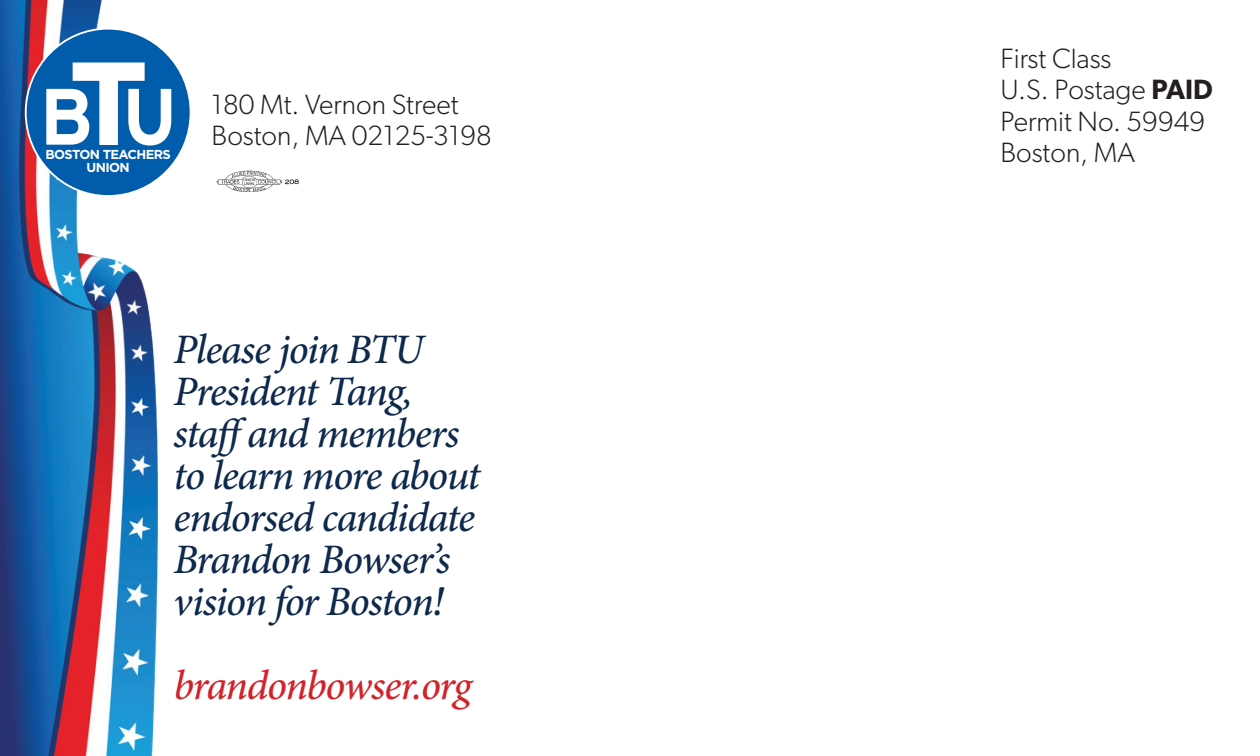
<style>
.page{position:relative;width:1260px;height:756px;background:#fff}
.page>*{position:absolute;margin:0;border:0;box-sizing:border-box;transform-origin:0 0}
.t1{font:700 133px "Interstate";color:#fff}
.t2{font:700 79.8px "Interstate";color:#fff;scale:.95 1}
.t3{font:italic 500 42px/42px "Minion Pro";letter-spacing:-.03em;color:#0e294c}
.t4{font:italic 500 42px "Minion Pro";letter-spacing:-.035em;color:#d1232a}
.t5{font:300 28px/31.5px "Gibson";color:#231f20}
.t6{font:700 12.95px "Gotham";letter-spacing:-.05em;color:#fff}
.s1{font-size:79.8px}
.s2{font-weight:600}
</style>
<div class="page">
<img style="left:216px;top:170px;width:83px;height:22px">
<img style="left:0;top:0;width:158px;height:756px">
<div style="left:26px;top:29px;width:165px;height:167px;background:#015dab;border-radius:50%"></div>
<h1 class="t1" style="left:67px;top:28px;width:113px">T<span class="s1">U</span></h1>
<h2 class="t2" style="left:40px;top:68px;width:58px">B</h2>
<p class="t6" style="left:46px;top:147px;width:127px">BOSTON TEACHERS</p>
<p class="t6" style="left:87px;top:160px;width:45px">UNION</p>
<p class="t5" style="left:212px;top:88px;width:282px">180 Mt. Vernon Street<br>Boston, MA 02125-3198</p>
<p class="t3" style="left:174px;top:329px;width:309px">Please join BTU<br>President Tang, staffand members to learn more about endorsed candidate<br>Brandon Bowser’s vision for Boston!</p>
<p class="t4" style="left:174px;top:657px;width:300px">brandonbowser.org</p>
<p class="t5" style="left:1000px;top:42px;width:214px">First Class<br>U.S. Postage <span class="s2">PAID<br></span>Permit No. 59949</p>
<p class="t5" style="left:1000px;top:137px;width:136px">Boston, MA</p>
</div>
